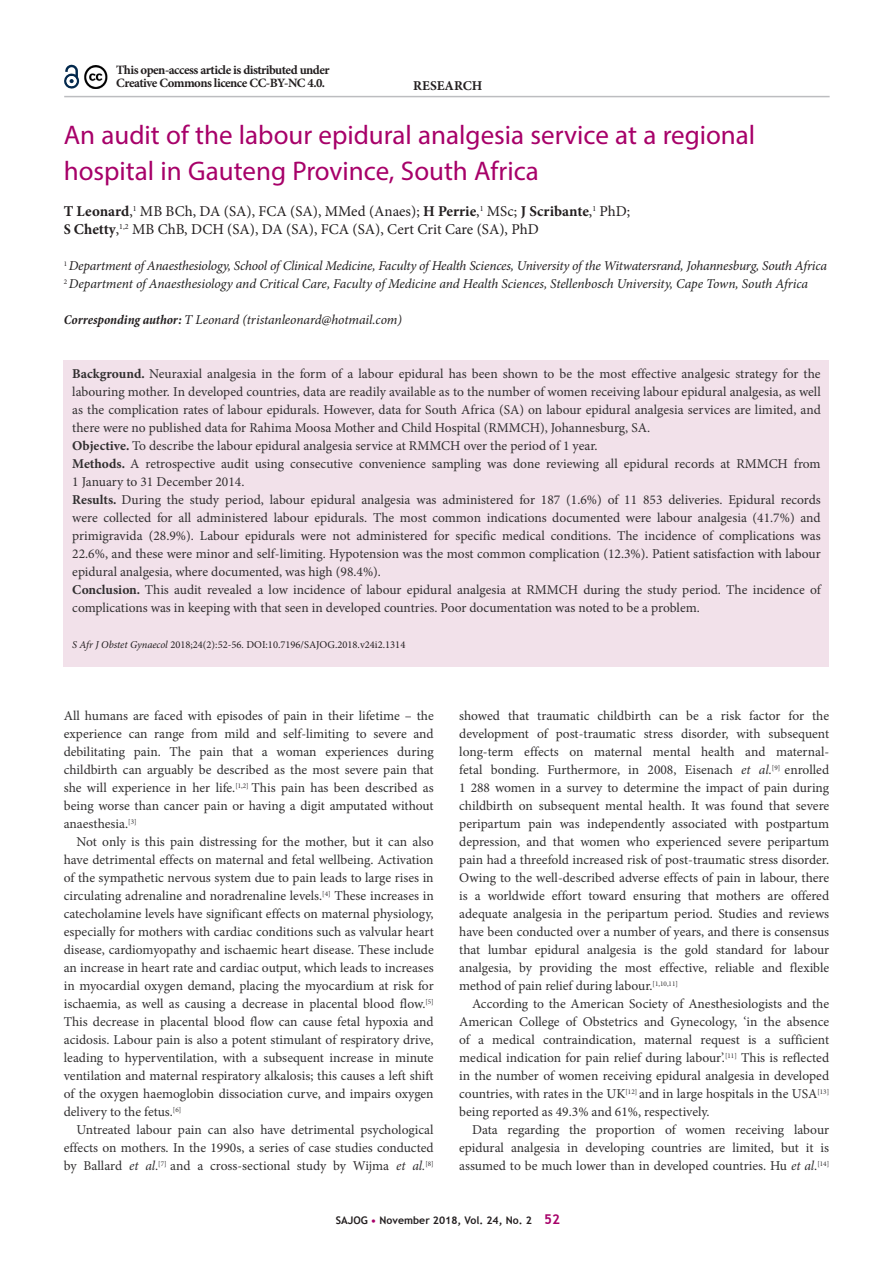
<style>
.page{position:relative;width:893px;height:1263px;background:#fff}
.page>*{position:absolute;margin:0;border:0;box-sizing:border-box;transform-origin:0 0}
.A_HEAD{font:27px/36px "Myriad Pro";color:#a70169}
.AUTHORS_NAME{font:15px/18px "Minion Pro";color:#231f20}
.BODY_TEXT_INDENT{font:13.5px/18px "Minion Pro";color:#312f30;text-align:justify}
.BODY_TEXT{font:13.5px/18px "Minion Pro";color:#312f30;text-align:justify}
.AUTHOR_DETAILS{font:italic 13.5px "Minion Pro";letter-spacing:-.02em;color:#231f20}
.AUTHOR_DETAILS-2{font:italic 13.5px "Minion Pro";letter-spacing:-.005em;color:#212121}
.CORRESPONDING_AUTHOR{font:italic 13.5px "Minion Pro";letter-spacing:-.01em;color:#231f20}
.t1{font:700 13.5px "Minion Pro";color:#231f20}
.BODY_TEXT_1ST_PARAGR{font:700 12.75px/13.5px "Minion Pro";letter-spacing:-.04em;color:#231f20}
.CITELINE{font:10.5px "Minion Pro";color:#231f20}
.t2{font:700 10.5px "Trebuchet MS";color:#231f20}
.s1{font-weight:700}
.s2{font-weight:700;font-stretch:condensed}
.s3{font-style:italic}
.s4{color:#a70169}
.s5{font-size:13.5px;color:#a70169}
</style>
<div class="page">
<hr style="left:64px;top:96px;width:766px;height:1px;background:#bcbdc0">
<div style="left:64px;top:360px;width:765px;height:306px;background:#f2e1ea"></div>
<svg style="left:64px;top:64px;width:16px;height:25px"></svg>
<img style="left:84px;top:65px;width:24px;height:23px">
<p class="BODY_TEXT_1ST_PARAGR" style="left:116px;top:63px;width:215px">This open-access article is distributed under<br>Creative Commons licence CC-BY-NC 4.0.</p>
<p class="t1" style="left:413px;top:76px;width:71px">RESEARCH</p>
<h1 class="A_HEAD" style="left:64px;top:117px;width:693px">An audit of the labour epidural analgesia service at a regional hospital in Gauteng Province, South Africa</h1>
<p class="AUTHORS_NAME" style="left:64px;top:202px;width:568px"><span class="s1">T Leonard</span>,<sup>1</sup> MB BCh, DA (SA), FCA (SA), MMed (Anaes); <span class="s1">H Perrie</span>,<sup>1</sup> MSc; <span class="s1">J Scribante</span>,<sup>1</sup> PhD;<br><span class="s2">S</span> <span class="s1">Chetty</span>,<sup>1,2</sup> MB ChB, DCH (SA), DA (SA), FCA (SA), Cert Crit Care (SA), PhD</p>
<p class="AUTHOR_DETAILS" style="left:64px;top:256px;width:765px"><sup>1</sup> Department of Anaesthesiology, School of Clinical Medicine, Faculty of Health Sciences, University of the Witwatersrand, Johannesburg, South Africa</p>
<p class="AUTHOR_DETAILS-2" style="left:64px;top:274px;width:746px"><sup>2</sup> Department of Anaesthesiology and Critical Care, Faculty of Medicine and Health Sciences, Stellenbosch University, Cape Town, South Africa</p>
<p class="CORRESPONDING_AUTHOR" style="left:64px;top:310px;width:340px"><span class="s2">Corresponding author:</span> T Leonard (tristanleonard@hotmail.com)</p>
<p class="BODY_TEXT" style="left:72px;top:365px;width:750px"><span class="s1">Background</span><span class="s2">.</span> Neuraxial analgesia in the form of a labour epidural has been shown to be the most effective analgesic strategy for the labouring mother. In developed countries, data are readily available as to the number of women receiving labour epidural analgesia, as well as the complication rates of labour epidurals. However, data for South Africa (SA) on labour epidural analgesia services are limited, and there were no published data for Rahima Moosa Mother and Child Hospital (RMMCH), Johannesburg, SA.</p>
<p class="BODY_TEXT" style="left:72px;top:437px;width:527px"><span class="s1">Objective</span><span class="s2">.</span> To describe the labour epidural analgesia service at RMMCH over the period of 1 year.</p>
<p class="BODY_TEXT" style="left:72px;top:455px;width:750px"><span class="s1">Methods</span><span class="s2">.</span> A retrospective audit using consecutive convenience sampling was done reviewing all epidural records at RMMCH from<br>1 January to 31 December 2014.</p>
<p class="BODY_TEXT" style="left:72px;top:491px;width:750px"><span class="s1">Results</span><span class="s2">.</span> During the study period, labour epidural analgesia was administered for 187 (1.6%) of 11 853 deliveries. Epidural records were collected for all administered labour epidurals. The most common indications documented were labour analgesia (41.7%) and primigravida (28.9%). Labour epidurals were not administered for specific medical conditions. The incidence of complications was 22.6%, and these were minor and self-limiting. Hypotension was the most common complication (12.3%). Patient satisfaction with labour epidural analgesia, where documented, was high (98.4%).</p>
<p class="BODY_TEXT" style="left:72px;top:581px;width:750px"><span class="s1">Conclusion</span><span class="s2">.</span> This audit revealed a low incidence of labour epidural analgesia at RMMCH during the study period. The incidence of complications was in keeping with that seen in developed countries. Poor documentation was noted to be a problem.</p>
<p class="CITELINE" style="left:72px;top:638px;width:335px"><span class="s3">S Afr J Obstet Gynaecol</span> 2018;24(2):52-56. DOI:10.7196/SAJOG.2018.v24i2.1314</p>
<p class="BODY_TEXT" style="left:64px;top:707px;width:371px">All humans are faced with episodes of pain in their lifetime – the experience can range from mild and self-limiting to severe and debilitating pain. The pain that a woman experiences during childbirth can arguably be described as the most severe pain that she will experience in her life.<sup>[1,2]</sup> This pain has been described as being worse than cancer pain or having a digit amputated without anaesthesia.<sup>[3]</sup></p>
<p class="BODY_TEXT_INDENT" style="left:64px;top:833px;width:371px;text-indent:13px">Not only is this pain distressing for the mother, but it can also have detrimental effects on maternal and fetal wellbeing. Activation of the sympathetic nervous system due to pain leads to large rises in circulating adrenaline and noradrenaline levels.<sup>[4]</sup> These increases in catecholamine levels have significant effects on maternal physiology, especially for mothers with cardiac conditions such as valvular heart disease, cardiomyopathy and ischaemic heart disease. These include an increase in heart rate and cardiac output, which leads to increases in myocardial oxygen demand, placing the myocardium at risk for ischaemia, as well as causing a decrease in placental blood flow.<sup>[5] </sup>This decrease in placental blood flow can cause fetal hypoxia and acidosis. Labour pain is also a potent stimulant of respiratory drive, leading to hyperventilation, with a subsequent increase in minute ventilation and maternal respiratory alkalosis; this causes a left shift of the oxygen haemoglobin dissociation curve, and impairs oxygen delivery to the fetus.<sup>[6]</sup></p>
<p class="BODY_TEXT_INDENT" style="left:64px;top:1121px;width:371px;text-indent:13px">Untreated labour pain can also have detrimental psychological effects on mothers. In the 1990s, a series of case studies conducted by Ballard <span class="s3">et al</span>.<sup>[7]</sup> and a cross-sectional study by Wijma <span class="s3">et al.</span><sup>[8]</sup></p>
<p class="BODY_TEXT_INDENT" style="left:459px;top:707px;width:371px">showed that traumatic childbirth can be a risk factor for the development of post-traumatic stress disorder, with subsequent long-term effects on maternal mental health and maternal&shy;fetal bonding. Furthermore, in 2008, Eisenach <span class="s3">et al.</span><sup>[9]</sup> enrolled 1 288 women in a survey to determine the impact of pain during childbirth on subsequent mental health. It was found that severe peripartum pain was independently associated with postpartum depression, and that women who experienced severe peripartum pain had a threefold increased risk of post-traumatic stress disorder.<br>Owing to the well-described adverse effects of pain in labour, there is a worldwide effort toward ensuring that mothers are offered adequate analgesia in the peripartum period. Studies and reviews have been conducted over a number of years, and there is consensus that lumbar epidural analgesia is the gold standard for labour analgesia, by providing the most effective, reliable and flexible method of pain relief during labour.<sup>[1,10,11]</sup></p>
<p class="BODY_TEXT_INDENT" style="left:459px;top:995px;width:371px;text-indent:13px">According to the American Society of Anesthesiologists and the American College of Obstetrics and Gynecology, ‘in the absence of a medical contraindication, maternal request is a sufficient medical indication for pain relief during labour’.<sup>[11]</sup> This is reflected in the number of women receiving epidural analgesia in developed countries, with rates in the UK<sup>[12]</sup> and in large hospitals in the USA<sup>[13] </sup>being reported as 49.3% and 61%, respectively.</p>
<p class="BODY_TEXT_INDENT" style="left:459px;top:1121px;width:371px;text-indent:13px">Data regarding the proportion of women receiving labour epidural analgesia in developing countries are limited, but it is assumed to be much lower than in developed countries. Hu <span class="s3">et al</span>.<sup>[14]</sup></p>
<p class="t2" style="left:336px;top:1214px;width:226px">SAJOG <span class="s4">•</span> November 2018, Vol. 24, No. 2 <span class="s5">52</span></p>
</div>
